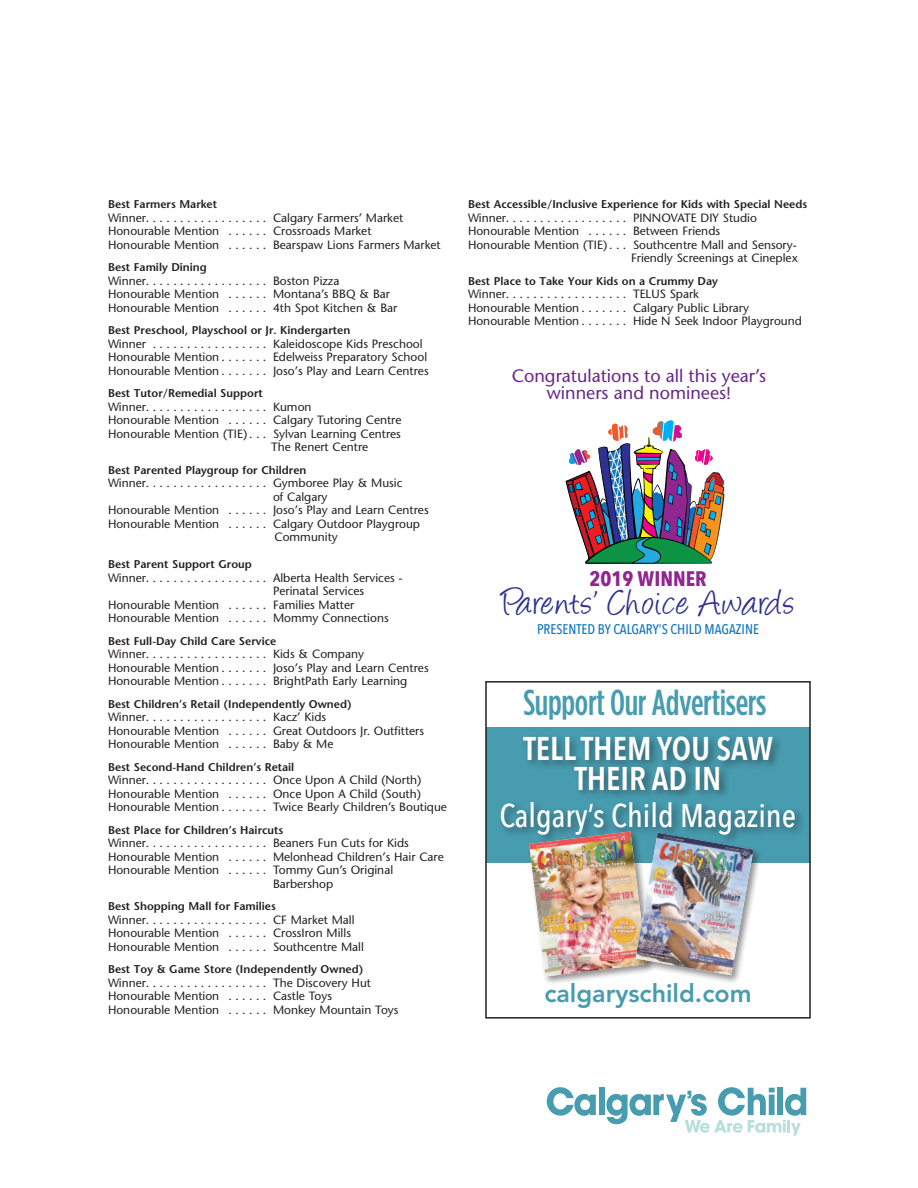
<style>
.page{position:relative;width:918px;height:1188px;background:#fff}
.page>*{position:absolute;margin:0;border:0;box-sizing:border-box;transform-origin:0 0}
.t1{font:40.8px "Angelina";letter-spacing:.035em;color:#2e3092}
.t2{font:500 36px "Gotham Condensed";letter-spacing:-.01em;color:#479cb0}
.t3{font:600 32.85px/30px "Avenir Next Condensed";color:#fff;text-align:center}
.t4{font:500 32.85px "Avenir Next Condensed";color:#fff}
.t5{font:800 25.05px "Avenir";color:#479cb0}
.t6{font:700 21px "Avenir Next Condensed";color:#90268f}
.t7{font:18px/16.5px "Stone Sans";color:#6a288a;text-align:center}
.t8{font:500 13.95px "Avenir Next Condensed";color:#1074bc}
.t9{font:12px "Stone Sans";color:#231f20}
.PCA-AwardName{font:600 11.25px "Stone Sans";color:#231f20}
.s1{font-size:16.5px}
</style>
<div class="page">
<svg style="left:547px;top:1087px;width:49px;height:29px"></svg>
<div style="left:599px;top:1088px;width:5px;height:27px;background:#479cb0"></div>
<svg style="left:606px;top:1087px;width:200px;height:49px"></svg>
<img style="left:565px;top:420px;width:160px;height:144px">
<div style="left:486px;top:727px;width:324px;height:135px;background:#479cb0"></div>
<div style="left:498px;top:734px;width:308px;height:112px;background:#231f20;opacity:.5"></div>
<div style="left:527px;top:829px;width:129px;height:157px;background:#231f20;opacity:.5"></div>
<div style="left:633px;top:830px;width:130px;height:154px;background:#231f20;opacity:.5"></div>
<img style="left:529px;top:832px;width:224px;height:145px">
<img style="left:636px;top:833px;width:117px;height:142px">
<div style="left:485px;top:681px;width:326px;height:338px;border:2px solid #231f20"></div>
<p class="PCA-AwardName" style="left:108px;top:197px;width:111px">Best Farmers Market</p>
<p class="t9" style="left:108px;top:210px;width:297px">Winner . . . . . . . . . . . . . . . . . . Calgary Farmers’ Market</p>
<p class="t9" style="left:108px;top:224px;width:265px">Honourable Mention . . . . . . Crossroads Market</p>
<p class="t9" style="left:108px;top:237px;width:334px">Honourable Mention . . . . . . Bearspaw Lions Farmers Market</p>
<p class="PCA-AwardName" style="left:108px;top:260px;width:100px">Best Family Dining</p>
<p class="t9" style="left:108px;top:273px;width:233px">Winner . . . . . . . . . . . . . . . . . . Boston Pizza</p>
<p class="t9" style="left:108px;top:287px;width:284px">Honourable Mention . . . . . . Montana’s BBQ &amp; Bar</p>
<p class="t9" style="left:108px;top:300px;width:291px">Honourable Mention . . . . . . 4th Spot Kitchen &amp; Bar</p>
<p class="PCA-AwardName" style="left:108px;top:323px;width:244px">Best Preschool, Playschool or Jr. Kindergarten</p>
<p class="t9" style="left:108px;top:336px;width:316px">Winner . . . . . . . . . . . . . . . . . Kaleidoscope Kids Preschool</p>
<p class="t9" style="left:108px;top:350px;width:321px">Honourable Mention . . . . . . . Edelweiss Preparatory School</p>
<p class="t9" style="left:108px;top:363px;width:322px">Honourable Mention . . . . . . . Joso’s Play and Learn Centres</p>
<p class="PCA-AwardName" style="left:108px;top:386px;width:156px">Best Tutor/Remedial Support</p>
<p class="t9" style="left:108px;top:399px;width:205px">Winner . . . . . . . . . . . . . . . . . . Kumon</p>
<p class="t9" style="left:108px;top:413px;width:295px">Honourable Mention . . . . . . Calgary Tutoring Centre</p>
<p class="t9" style="left:108px;top:426px;width:294px">Honourable Mention (TIE) . . . Sylvan Learning Centres</p>
<p class="t9" style="left:271px;top:440px;width:99px">The Renert Centre</p>
<p class="PCA-AwardName" style="left:108px;top:463px;width:200px">Best Parented Playgroup for Children</p>
<p class="t9" style="left:108px;top:476px;width:296px">Winner . . . . . . . . . . . . . . . . . . Gymboree Play &amp; Music</p>
<p class="t9" style="left:273px;top:489px;width:56px">of Calgary</p>
<p class="t9" style="left:108px;top:503px;width:322px">Honourable Mention . . . . . . Joso’s Play and Learn Centres</p>
<p class="t9" style="left:108px;top:516px;width:314px">Honourable Mention . . . . . . Calgary Outdoor Playgroup</p>
<p class="t9" style="left:274px;top:530px;width:65px">Community</p>
<p class="PCA-AwardName" style="left:108px;top:557px;width:145px">Best Parent Support Group</p>
<p class="t9" style="left:108px;top:570px;width:296px">Winner . . . . . . . . . . . . . . . . . . Alberta Health Services -</p>
<p class="t9" style="left:273px;top:584px;width:93px">Perinatal Services</p>
<p class="t9" style="left:108px;top:597px;width:248px">Honourable Mention . . . . . . Families Matter</p>
<p class="t9" style="left:108px;top:611px;width:282px">Honourable Mention . . . . . . Mommy Connections</p>
<p class="PCA-AwardName" style="left:108px;top:634px;width:170px">Best Full-Day Child Care Service</p>
<p class="t9" style="left:108px;top:647px;width:258px">Winner . . . . . . . . . . . . . . . . . . Kids &amp; Company</p>
<p class="t9" style="left:108px;top:660px;width:322px">Honourable Mention . . . . . . . Joso’s Play and Learn Centres</p>
<p class="t9" style="left:108px;top:674px;width:301px">Honourable Mention . . . . . . . BrightPath Early Learning</p>
<p class="PCA-AwardName" style="left:108px;top:697px;width:245px">Best Children’s Retail (Independently Owned)</p>
<p class="t9" style="left:108px;top:710px;width:220px">Winner . . . . . . . . . . . . . . . . . . Kacz’ Kids</p>
<p class="t9" style="left:108px;top:723px;width:318px">Honourable Mention . . . . . . Great Outdoors Jr. Outfitters</p>
<p class="t9" style="left:108px;top:737px;width:227px">Honourable Mention . . . . . . Baby &amp; Me</p>
<p class="PCA-AwardName" style="left:108px;top:760px;width:188px">Best Second-Hand Children’s Retail</p>
<p class="t9" style="left:108px;top:773px;width:315px">Winner . . . . . . . . . . . . . . . . . . Once Upon A Child (North)</p>
<p class="t9" style="left:108px;top:786px;width:314px">Honourable Mention . . . . . . Once Upon A Child (South)</p>
<p class="t9" style="left:108px;top:800px;width:340px">Honourable Mention . . . . . . . Twice Bearly Children’s Boutique</p>
<p class="PCA-AwardName" style="left:108px;top:823px;width:177px">Best Place for Children’s Haircuts</p>
<p class="t9" style="left:108px;top:836px;width:302px">Winner . . . . . . . . . . . . . . . . . . Beaners Fun Cuts for Kids</p>
<p class="t9" style="left:108px;top:849px;width:337px">Honourable Mention . . . . . . Melonhead Children’s Hair Care</p>
<p class="t9" style="left:108px;top:863px;width:287px">Honourable Mention . . . . . . Tommy Gun’s Original</p>
<p class="t9" style="left:273px;top:876px;width:62px">Barbershop</p>
<p class="PCA-AwardName" style="left:108px;top:899px;width:169px">Best Shopping Mall for Families</p>
<p class="t9" style="left:108px;top:912px;width:248px">Winner . . . . . . . . . . . . . . . . . . CF Market Mall</p>
<p class="t9" style="left:108px;top:926px;width:245px">Honourable Mention . . . . . . CrossIron Mills</p>
<p class="t9" style="left:108px;top:939px;width:258px">Honourable Mention . . . . . . Southcentre Mall</p>
<p class="PCA-AwardName" style="left:108px;top:962px;width:257px">Best Toy &amp; Game Store (Independently Owned)</p>
<p class="t9" style="left:108px;top:975px;width:265px">Winner . . . . . . . . . . . . . . . . . . The Discovery Hut</p>
<p class="t9" style="left:108px;top:989px;width:226px">Honourable Mention . . . . . . Castle Toys</p>
<p class="t9" style="left:108px;top:1002px;width:292px">Honourable Mention . . . . . . Monkey Mountain Toys</p>
<p class="PCA-AwardName" style="left:468px;top:197px;width:341px">Best Accessible/Inclusive Experience for Kids with Special Needs</p>
<p class="t9" style="left:468px;top:210px;width:290px">Winner . . . . . . . . . . . . . . . . . . PINNOVATE DIY Studio</p>
<p class="t9" style="left:468px;top:224px;width:254px">Honourable Mention . . . . . . Between Friends</p>
<p class="t9" style="left:468px;top:237px;width:330px">Honourable Mention (TIE) . . . Southcentre Mall and Sensory-</p>
<p class="t9" style="left:631px;top:251px;width:168px">Friendly Screenings at Cineplex</p>
<p class="PCA-AwardName" style="left:468px;top:274px;width:251px">Best Place to Take Your Kids on a Crummy Day</p>
<p class="t9" style="left:468px;top:287px;width:233px">Winner . . . . . . . . . . . . . . . . . . TELUS Spark</p>
<p class="t9" style="left:468px;top:300px;width:283px">Honourable Mention . . . . . . . Calgary Public Library</p>
<p class="t9" style="left:468px;top:314px;width:335px">Honourable Mention . . . . . . . Hide N Seek Indoor Playground</p>
<p class="t7" style="left:512px;top:368px;width:256px">Congratulations to all this year’s winners and nominees<span class="s1">!</span></p>
<p class="t6" style="left:590px;top:566px;width:118px">2019 WINNER</p>
<p class="t1" style="left:502px;top:585px;width:294px">Parents’ Choice Awards</p>
<p class="t8" style="left:537px;top:621px;width:223px">PRESENTED BY CALGARY’S CHILD MAGAZINE</p>
<p class="t2" style="left:524px;top:683px;width:244px">Support Our Advertisers</p>
<p class="t3" style="left:523px;top:733px;width:251px">TELL THEM YOU SAW<br>THEIR AD IN</p>
<p class="t4" style="left:500px;top:795px;width:298px">Calgary’s Child Magazine</p>
<p class="t5" style="left:544px;top:979px;width:209px">calgaryschild.com</p>
</div>
